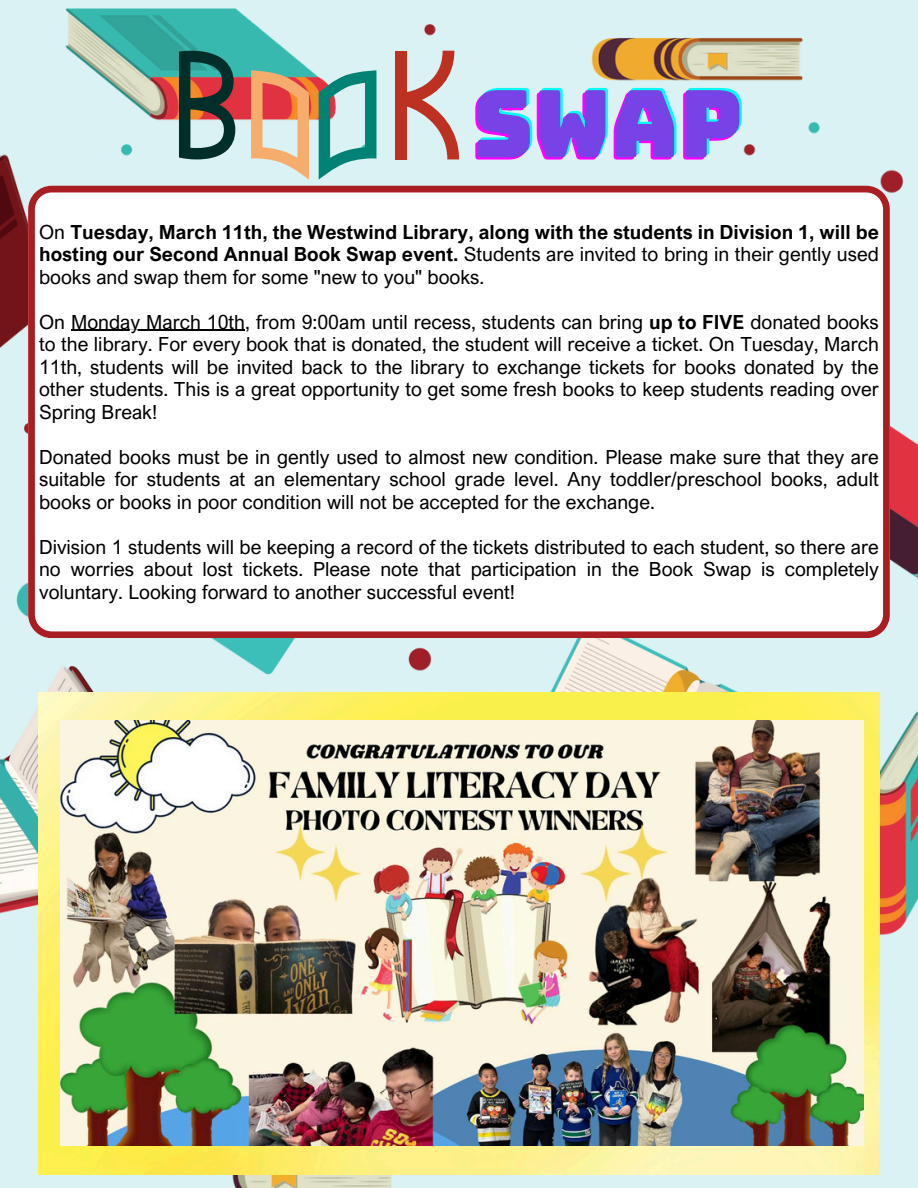
<style>
.page{position:relative;width:918px;height:1188px;background:#fff}
.page>*{position:absolute;margin:0;border:0;box-sizing:border-box;transform-origin:0 0}
.t1{font:93.3px "Bungee";color:#f0f}
.t2{font:19.5px/22.5px "Arial Nova";color:#000;text-align:justify}
.t3{font:700 19.5px/22.5px "Arial Nova";color:#000;text-align:justify}
.s1{font-weight:400}
.s2{font-weight:700}
</style>
<div class="page">
<img style="left:0;top:0;width:918px;height:1188px">
<img style="left:39px;top:692px;width:840px;height:482px">
<img style="left:60px;top:721px;width:804px;height:425px">
<svg style="left:28px;top:186px;width:862px;height:452px"></svg>
<hr style="left:71px;top:330px;width:174px;height:1px;background:#000">
<svg style="left:251px;top:70px;width:58px;height:110px;background:#e1ad8f"></svg>
<svg style="left:319px;top:70px;width:57px;height:110px;background:#78bab5"></svg>
<svg style="left:179px;top:48px;width:56px;height:111px;background:#51645e"></svg>
<div style="left:395px;top:51px;width:12px;height:108px;background:#bd3122"></div>
<svg style="left:407px;top:51px;width:52px;height:108px;background:#d1b8b4"></svg>
<h1 class="t1" style="left:471px;top:79px;width:271px">SWAP</h1>
<p class="t3" style="left:39px;top:220px;width:841px"><span class="s1">On</span> Tuesday, March 11th, the Westwind Library, along with the students in Division 1, will be hosting our Second Annual Book Swap event. <span class="s1">Students are invited to bring in their gently used books and swap them for some "new to you" books.</span></p>
<h1 class="t2" style="left:39px;top:310px;width:841px">On Monday March 10th, from 9:00am until recess, students can bring <span class="s2">up to FIVE</span> donated books</h1>
<p class="t2" style="left:39px;top:332px;width:841px">to the library. For every book that is donated, the student will receive a ticket. On Tuesday, March 11th, students will be invited back to the library to exchange tickets for books donated by the other students. This is a great opportunity to get some fresh books to keep students reading over Spring Break!</p>
<p class="t2" style="left:39px;top:445px;width:841px">Donated books must be in gently used to almost new condition. Please make sure that they are suitable for students at an elementary school grade level. Any toddler/preschool books, adult books or books in poor condition will not be accepted for the exchange.</p>
<p class="t2" style="left:39px;top:535px;width:841px">Division 1 students will be keeping a record of the tickets distributed to each student, so there are no worries about lost tickets. Please note that participation in the Book Swap is completely voluntary. Looking forward to another successful event!</p>
</div>
